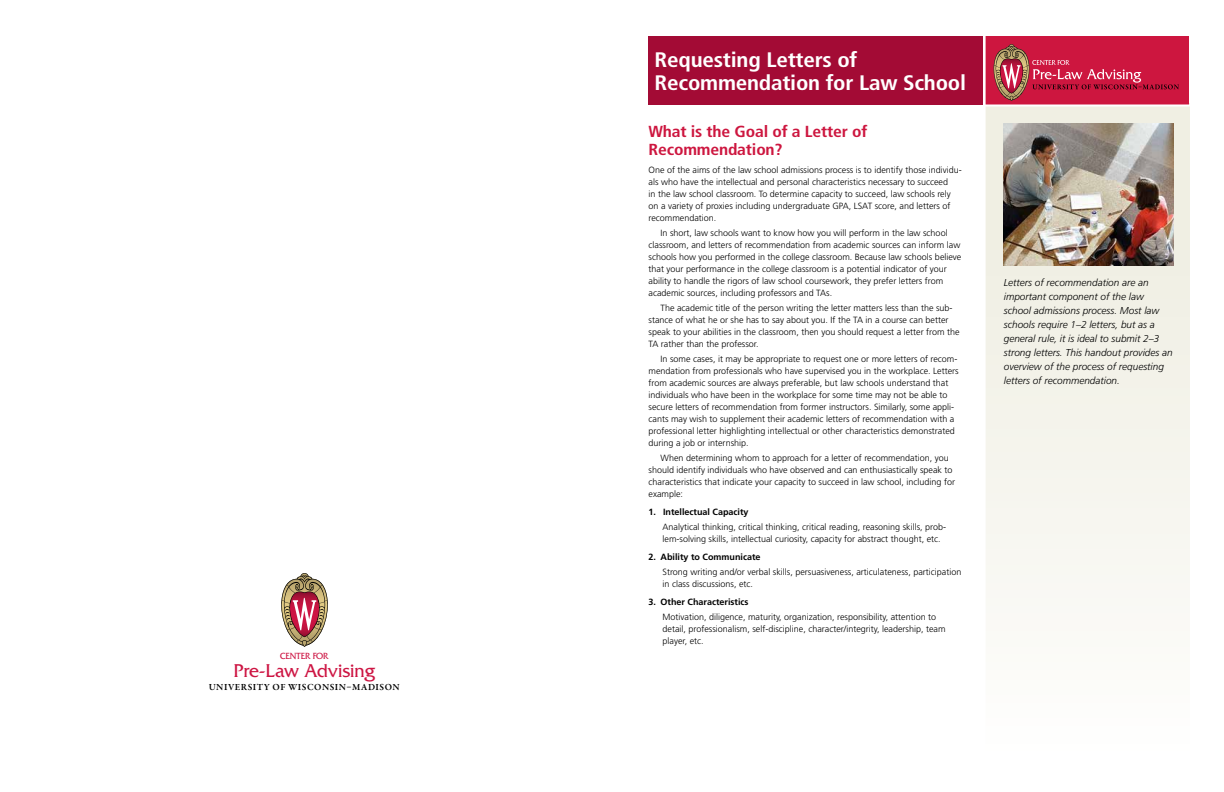
<style>
.page{position:relative;width:1224px;height:792px;background:#fff}
.page>*{position:absolute;margin:0;border:0;box-sizing:border-box;transform-origin:0 0}
.t1{font:700 condensed 21px/23px "Frutiger LT Std";letter-spacing:-.01em;color:#fff;scale:1.1 1}
.t2{font:19.5px "Friz Quadrata Std";letter-spacing:-.01em;color:#cd1543}
.t3{font:700 condensed 16px/18px "Frutiger LT Std";letter-spacing:-.01em;color:#cd163f;scale:1.1 1}
.t4{font:italic 300 10px/14px "Frutiger LT Std";color:#000}
.t5{font:600 9.5px "Garamond Premr Pro";letter-spacing:.05em;color:#000}
.t6{font:9.4px "Friz Quadrata Std";letter-spacing:-.015em;color:#cd1543}
.t7{font:300 9px/12px "Frutiger LT Std";color:#000}
.t8{font:700 9px "Frutiger LT Std";color:#000}
</style>
<div class="page">
<div style="left:986px;top:104px;width:204px;height:652px;background:linear-gradient(to right,#f6f6ef,#f6f6ef)"></div>
<div style="left:985px;top:36px;width:204px;height:69px;background:#cd163f"></div>
<svg style="left:993px;top:44px;width:186px;height:57px"></svg>
<hr style="left:984px;top:34px;width:2px;height:745px;background:#fff">
<hr style="left:640px;top:104px;width:567px;height:2px;background:#fff">
<div style="left:649px;top:36px;width:334px;height:69px;background:#a30b35"></div>
<img style="left:1003px;top:123px;width:170px;height:142px">
<svg style="left:281px;top:573px;width:47px;height:74px"></svg>
<p class="t6" style="left:280px;top:651px;width:49px">CENTER FOR</p>
<h2 class="t2" style="left:233px;top:660px;width:144px">Pre-Law Advising</h2>
<p class="t5" style="left:209px;top:681px;width:193px">UNIVERSITY OF WISCONSIN–MADISON</p>
<h1 class="t1" style="left:655px;top:48px;width:285px">Requesting Letters of<br>Recommendation for Law School</h1>
<h3 class="t3" style="left:649px;top:123px;width:200px">What is the Goal of a Letter of<br>Recommendation?</h3>
<p class="t7" style="left:649px;top:164px;width:315px">One of the aims of the law school admissions process is to identify those individu&shy;als who have the intellectual and personal characteristics necessary to succeed<br>in the law school classroom. To determine capacity to succeed, law schools rely on a variety of proxies including undergraduate GPA, LSAT score, and letters of recommendation.</p>
<p class="t7" style="left:649px;top:227px;width:314px;text-indent:12px">In short, law schools want to know how you will perform in the law school classroom, and letters of recommendation from academic sources can inform law schools how you performed in the college classroom. Because law schools believe that your performance in the college classroom is a potential indicator of your ability to handle the rigors of law school coursework, they prefer letters from academic sources, including professors and TAs.</p>
<p class="t7" style="left:649px;top:302px;width:313px;text-indent:12px">The academic title of the person writing the letter matters less than the sub&shy;stance of what he or she has to say about you. If the TA in a course can better speak to your abilities in the classroom, then you should request a letter from the TA rather than the professor.</p>
<p class="t7" style="left:649px;top:353px;width:312px;text-indent:12px">In some cases, it may be appropriate to request one or more letters of recom&shy;mendation from professionals who have supervised you in the workplace. Letters from academic sources are always preferable, but law schools understand that individuals who have been in the workplace for some time may not be able to secure letters of recommendation from former instructors. Similarly, some appli&shy;cants may wish to supplement their academic letters of recommendation with a professional letter highlighting intellectual or other characteristics demonstrated during a job or internship.</p>
<p class="t7" style="left:649px;top:452px;width:308px;text-indent:12px">When determining whom to approach for a letter of recommendation, you should identify individuals who have observed and can enthusiastically speak to characteristics that indicate your capacity to succeed in law school, including for example:</p>
<p class="t8" style="left:649px;top:507px;width:102px">1. Intellectual Capacity</p>
<p class="t7" style="left:663px;top:521px;width:285px">Analytical thinking, critical thinking, critical reading, reasoning skills, prob&shy;lem-solving skills, intellectual curiosity, capacity for abstract thought, etc.</p>
<p class="t8" style="left:649px;top:552px;width:114px">2. Ability to Communicate</p>
<p class="t7" style="left:663px;top:566px;width:300px">Strong writing and/or verbal skills, persuasiveness, articulateness, participation in class discussions, etc.</p>
<p class="t8" style="left:649px;top:597px;width:102px">3. Other Characteristics</p>
<p class="t7" style="left:663px;top:611px;width:285px">Motivation, diligence, maturity, organization, responsibility, attention to detail, professionalism, self-discipline, character/integrity, leadership, team player, etc.</p>
<p class="t4" style="left:1004px;top:275px;width:170px">Letters of recommendation are an important component of the law school admissions process. Most law schools require 1–2 letters, but as a general rule, it is ideal to submit 2–3 strong letters. This handout provides an overview of the process of requesting letters of recommendation.</p>
</div>
